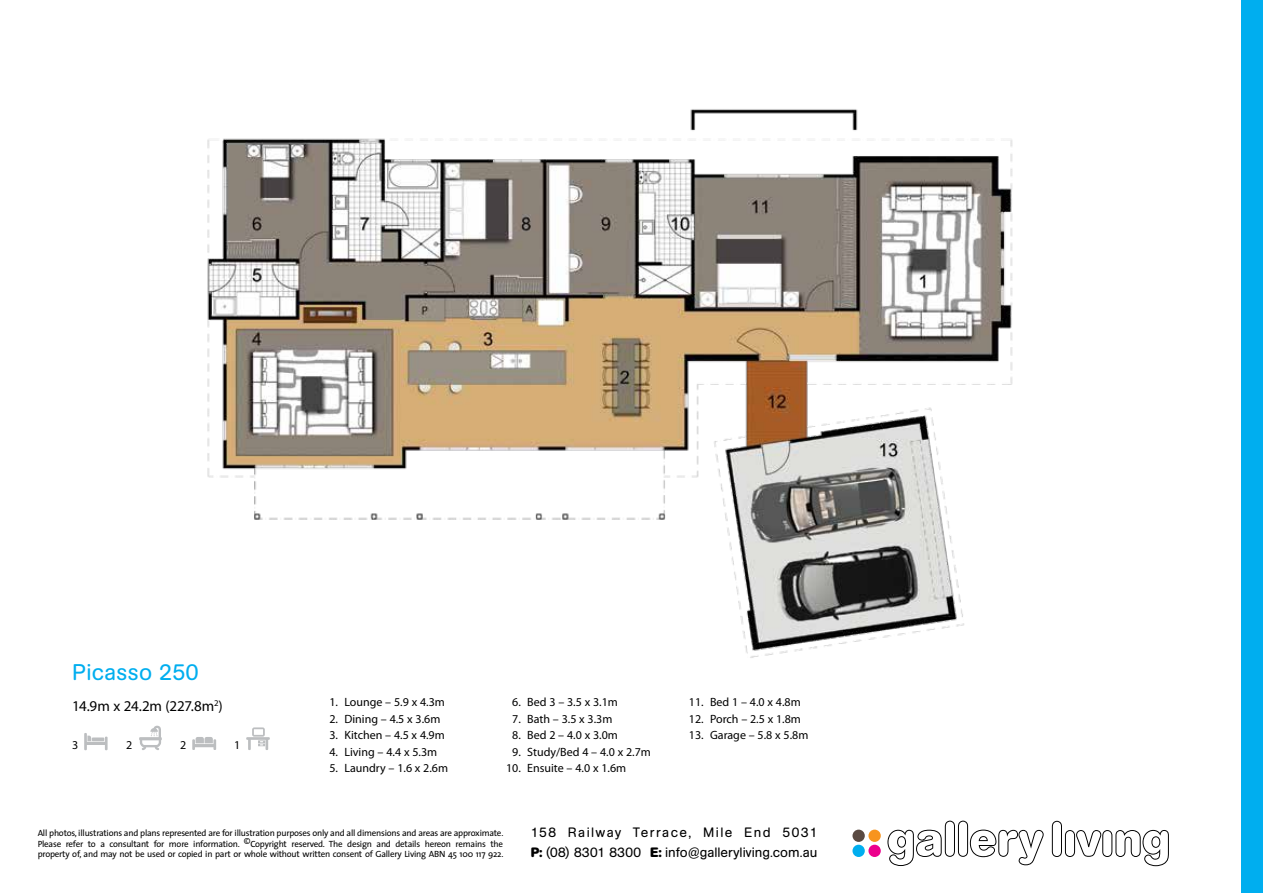
<style>
.page{position:relative;width:1263px;height:893px;background:#fff}
.page>*{position:absolute;margin:0;border:0;box-sizing:border-box;transform-origin:0 0}
.t1{font:22.5px "AG Book Rounded";letter-spacing:.02em;color:#00aeef}
.t2{font:15px "Myriad Pro";letter-spacing:-.015em;color:#000}
.t3{font:13.5px/19.5px "AG Book Rounded";letter-spacing:.035em;color:#000}
.t4{font:12px "Myriad Pro";color:#000}
.t5{font:9px/10.5px "The Sans";letter-spacing:-.025em;color:#000;text-align:justify}
.s1{font-weight:700}
</style>
<div class="page">
<div style="left:1242px;top:0;width:21px;height:893px;background:#00aeef"></div>
<img style="left:207px;top:109px;width:806px;height:549px">
<svg style="left:84px;top:733px;width:24px;height:17px"></svg>
<svg style="left:92px;top:737px;width:12px;height:4px"></svg>
<svg style="left:139px;top:726px;width:23px;height:24px"></svg>
<svg style="left:192px;top:737px;width:24px;height:13px"></svg>
<svg style="left:246px;top:727px;width:24px;height:23px"></svg>
<div style="left:852px;top:830px;width:13px;height:12px;background:#5a4a42;border-radius:50%"></div>
<div style="left:868px;top:830px;width:13px;height:12px;background:#f7941e;border-radius:50%"></div>
<div style="left:852px;top:845px;width:13px;height:12px;background:#00aeef;border-radius:50%"></div>
<div style="left:868px;top:845px;width:13px;height:12px;background:#ec008c;border-radius:50%"></div>
<svg style="left:1052px;top:821px;width:117px;height:45px"></svg>
<svg style="left:887px;top:821px;width:157px;height:45px"></svg>
<h1 class="t1" style="left:72px;top:660px;width:128px">Picasso 250</h1>
<h2 class="t2" style="left:72px;top:697px;width:152px">14.9m x 24.2m (227.8m<sup>2</sup>)</h2>
<h3 class="t4" style="left:329px;top:695px;width:117px">1. Lounge – 5.9 x 4.3m</h3>
<h3 class="t4" style="left:329px;top:711px;width:112px">2. Dining – 4.5 x 3.6m</h3>
<h3 class="t4" style="left:329px;top:728px;width:117px">3. Kitchen – 4.5 x 4.9m</h3>
<h3 class="t4" style="left:329px;top:744px;width:109px">4. Living – 4.4 x 5.3m</h3>
<h3 class="t4" style="left:329px;top:761px;width:120px">5. Laundry – 1.6 x 2.6m</h3>
<h3 class="t4" style="left:72px;top:737px;width:8px">3</h3>
<h3 class="t4" style="left:126px;top:737px;width:8px">2</h3>
<h3 class="t4" style="left:180px;top:737px;width:8px">2</h3>
<h3 class="t4" style="left:234px;top:737px;width:8px">1</h3>
<h3 class="t4" style="left:512px;top:695px;width:107px">6. Bed 3 – 3.5 x 3.1m</h3>
<h3 class="t4" style="left:512px;top:711px;width:102px">7. Bath – 3.5 x 3.3m</h3>
<h3 class="t4" style="left:512px;top:728px;width:107px">8. Bed 2 – 4.0 x 3.0m</h3>
<h3 class="t4" style="left:512px;top:744px;width:140px">9. Study/Bed 4 – 4.0 x 2.7m</h3>
<h3 class="t4" style="left:506px;top:761px;width:122px">10. Ensuite – 4.0 x 1.6m</h3>
<h3 class="t4" style="left:689px;top:695px;width:113px">11. Bed 1 – 4.0 x 4.8m</h3>
<h3 class="t4" style="left:689px;top:711px;width:114px">12. Porch – 2.5 x 1.8m</h3>
<h3 class="t4" style="left:689px;top:728px;width:121px">13. Garage – 5.8 x 5.8m</h3>
<p class="t5" style="left:38px;top:828px;width:467px">All photos, illustrations and plans represented are for illustration purposes only and all dimensions and areas are approximate.<br>Please refer to a consultant for more information. ©Copyright reserved. The design and details hereon remains the property of, and may not be used or copied in part or whole without written consent of Gallery Living ABN 45 100 117 922.</p>
<h3 class="t3" style="left:531px;top:823px;width:288px">158 Railway Terrace, Mile End 5031<br><span class="s1">P:</span> (08) 8301 8300 <span class="s1">E:</span> info@galleryliving.com.au</h3>
</div>
